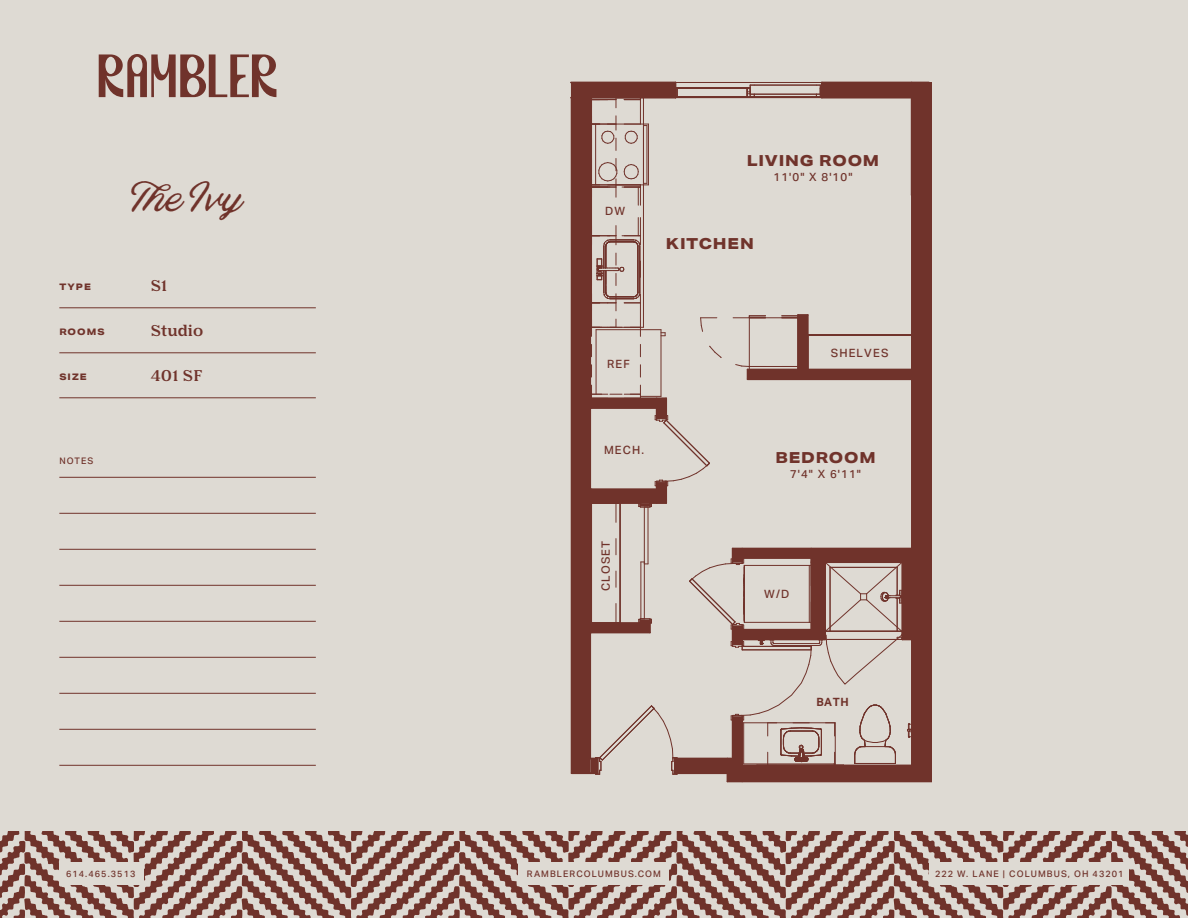
<style>
.page{position:relative;width:1188px;height:918px;background:#dedad3}
.page>*{position:absolute;margin:0;border:0;box-sizing:border-box;transform-origin:0 0}
.Heading_A{font:39px "Blackbike Rough";color:#70332b}
.t1{font:800 15.15px "Aktiv Grotesk Ex";letter-spacing:.05em;color:#70332b}
.Body{font:700 15px "Nib Pro";color:#70332b}
.t2{font:500 11.4px "Aktiv Grotesk";letter-spacing:.1em;color:#70332b}
.t3{font:700 11.4px "Aktiv Grotesk";color:#70332b}
.Body-2{font:500 9px "Aktiv Grotesk";letter-spacing:.12em;color:#70332b}
.Body-3{font:800 9px "Aktiv Grotesk Ex";letter-spacing:.12em;color:#70332b}
</style>
<div class="page">
<svg style="left:0;top:832px;width:1188px;height:86px"></svg>
<svg style="left:99px;top:54px;width:177px;height:43px"></svg>
<div style="left:519px;top:862px;width:150px;height:23px;background:#dedad3"></div>
<div style="left:59px;top:862px;width:85px;height:23px;background:#dedad3"></div>
<div style="left:929px;top:862px;width:199px;height:23px;background:#dedad3"></div>
<hr style="left:59px;top:308px;width:257px;height:1px;background:#70332b">
<hr style="left:59px;top:353px;width:257px;height:1px;background:#70332b">
<hr style="left:59px;top:398px;width:257px;height:1px;background:#70332b">
<div style="left:912px;top:82px;width:20px;height:113px;background:#70332b"></div>
<div style="left:572px;top:98px;width:18px;height:675px;background:#70332b"></div>
<div style="left:912px;top:195px;width:20px;height:570px;background:#70332b"></div>
<div style="left:742px;top:765px;width:190px;height:16px;background:#70332b"></div>
<div style="left:748px;top:370px;width:164px;height:9px;background:#70332b"></div>
<div style="left:798px;top:315px;width:10px;height:55px;background:#70332b"></div>
<hr style="left:911px;top:98px;width:2px;height:97px;background:#70332b">
<hr style="left:589px;top:98px;width:2px;height:661px;background:#70332b">
<hr style="left:571px;top:98px;width:1px;height:675px;background:#70332b">
<hr style="left:911px;top:195px;width:2px;height:570px;background:#70332b">
<hr style="left:742px;top:781px;width:190px;height:1px;background:#70332b">
<hr style="left:620px;top:503px;width:1px;height:120px;background:#70332b">
<hr style="left:591px;top:503px;width:1px;height:120px;background:#70332b">
<hr style="left:644px;top:507px;width:1px;height:112px;background:#70332b">
<hr style="left:648px;top:507px;width:1px;height:57px;background:#70332b">
<hr style="left:595px;top:124px;width:1px;height:61px;background:#70332b">
<hr style="left:647px;top:126px;width:1px;height:57px;background:#70332b">
<hr style="left:648px;top:124px;width:1px;height:61px;background:#70332b">
<hr style="left:591px;top:98px;width:1px;height:229px;background:#70332b">
<hr style="left:643px;top:98px;width:1px;height:229px;background:#70332b">
<svg style="left:571px;top:83px;width:341px;height:67px"></svg>
<svg style="left:640px;top:365px;width:1px;height:12px"></svg>
<svg style="left:640px;top:344px;width:1px;height:13px"></svg>
<svg style="left:591px;top:365px;width:1px;height:12px"></svg>
<svg style="left:591px;top:344px;width:1px;height:13px"></svg>
<svg style="left:662px;top:332px;width:4px;height:4px"></svg>
<hr style="left:661px;top:330px;width:1px;height:66px;background:#70332b">
<hr style="left:596px;top:329px;width:65px;height:1px;background:#70332b">
<hr style="left:596px;top:330px;width:1px;height:64px;background:#70332b">
<svg style="left:591px;top:158px;width:57px;height:178px"></svg>
<svg style="left:591px;top:385px;width:119px;height:137px"></svg>
<hr style="left:592px;top:407px;width:65px;height:2px;background:#70332b">
<hr style="left:748px;top:369px;width:50px;height:1px;background:#70332b">
<hr style="left:748px;top:378px;width:164px;height:2px;background:#70332b">
<svg style="left:572px;top:539px;width:339px;height:243px"></svg>
<hr style="left:808px;top:369px;width:104px;height:1px;background:#70332b">
<hr style="left:808px;top:335px;width:104px;height:1px;background:#70332b">
<hr style="left:749px;top:318px;width:49px;height:1px;background:#70332b">
<hr style="left:749px;top:318px;width:1px;height:48px;background:#70332b">
<hr style="left:749px;top:366px;width:49px;height:1px;background:#70332b">
<svg style="left:709px;top:346px;width:13px;height:12px"></svg>
<svg style="left:700px;top:317px;width:17px;height:15px"></svg>
<hr style="left:797px;top:315px;width:2px;height:55px;background:#70332b">
<hr style="left:807px;top:315px;width:2px;height:55px;background:#70332b">
<svg style="left:735px;top:364px;width:31px;height:15px"></svg>
<svg style="left:782px;top:367px;width:16px;height:2px"></svg>
<svg style="left:733px;top:316px;width:33px;height:3px"></svg>
<svg style="left:782px;top:314px;width:26px;height:5px"></svg>
<hr style="left:571px;top:82px;width:358px;height:1px;background:#70332b">
<hr style="left:59px;top:477px;width:257px;height:1px;background:#70332b">
<hr style="left:59px;top:513px;width:257px;height:1px;background:#70332b">
<hr style="left:59px;top:549px;width:257px;height:1px;background:#70332b">
<hr style="left:59px;top:585px;width:257px;height:1px;background:#70332b">
<hr style="left:59px;top:621px;width:257px;height:1px;background:#70332b">
<hr style="left:59px;top:657px;width:257px;height:1px;background:#70332b">
<hr style="left:59px;top:693px;width:257px;height:1px;background:#70332b">
<hr style="left:59px;top:729px;width:257px;height:1px;background:#70332b">
<hr style="left:59px;top:765px;width:257px;height:1px;background:#70332b">
<p class="Heading_A" style="left:132px;top:174px;width:113px">The Ivy</p>
<p class="Body-3" style="left:59px;top:281px;width:33px">TYPE</p>
<p class="Body" style="left:151px;top:275px;width:18px">S1</p>
<p class="Body-3" style="left:59px;top:326px;width:47px">ROOMS</p>
<p class="Body" style="left:151px;top:320px;width:54px">Studio</p>
<p class="Body-3" style="left:59px;top:371px;width:29px">SIZE</p>
<p class="Body" style="left:151px;top:365px;width:53px">401 SF</p>
<p class="Body-2" style="left:59px;top:455px;width:36px">NOTES</p>
<p class="t2" style="left:605px;top:204px;width:22px">DW</p>
<p class="t1" style="left:747px;top:151px;width:134px">LIVING ROOM</p>
<p class="t2" style="left:774px;top:171px;width:80px">11'0" X 8'10"</p>
<p class="t1" style="left:666px;top:234px;width:89px">KITCHEN</p>
<p class="t2" style="left:607px;top:357px;width:24px">REF</p>
<p class="t2" style="left:604px;top:444px;width:42px">MECH.</p>
<p class="t2" style="left:599px;top:591px;width:52px;rotate:-90deg">CLOSET</p>
<p class="t2" style="left:831px;top:347px;width:59px">SHELVES</p>
<p class="t1" style="left:775px;top:448px;width:102px">BEDROOM</p>
<p class="t2" style="left:790px;top:468px;width:73px">7'4" X 6'11"</p>
<p class="t2" style="left:764px;top:587px;width:27px">W/D</p>
<p class="t3" style="left:816px;top:695px;width:34px">BATH</p>
<p class="Body-2" style="left:66px;top:869px;width:71px">614.465.3513</p>
<p class="Body-2" style="left:527px;top:869px;width:136px">RAMBLERCOLUMBUS.COM</p>
<p class="Body-2" style="left:935px;top:869px;width:190px">222 W. LANE | COLUMBUS, OH 43201</p>
</div>
